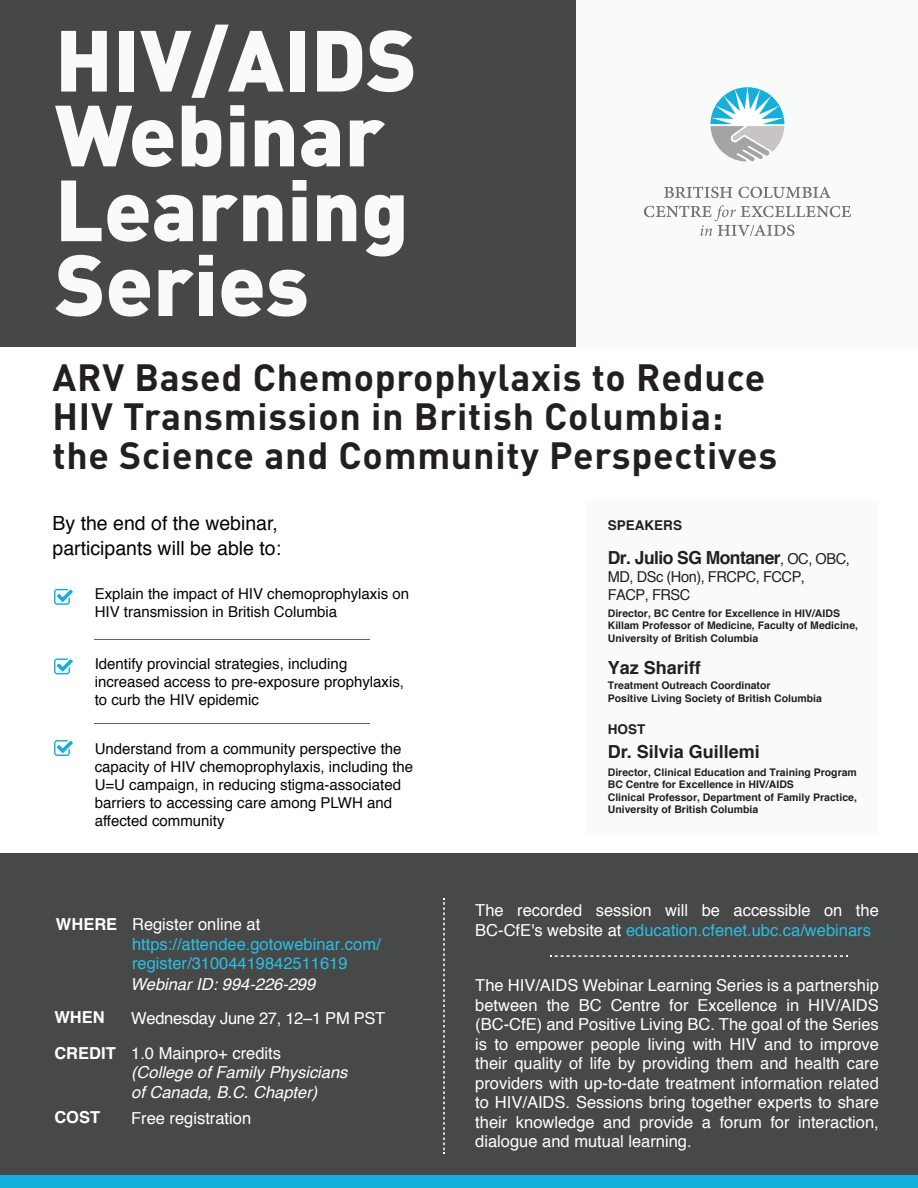
<style>
.page{position:relative;width:918px;height:1188px;background:#fff}
.page>*{position:absolute;margin:0;border:0;box-sizing:border-box;transform-origin:0 0}
.t1{font:900 85.2px/74.8px "DIN";color:#f9fbfb}
.t2{font:700 37.5px/39px "DIN";letter-spacing:.02em;color:#231f20}
.t3{font:19.5px/25.5px "Helvetica";color:#050504}
.t4{font:700 18px "Helvetica";color:#231f20}
.t5{font:700 18px "Helvetica";letter-spacing:-.03em;color:#231f20}
.t6{font:16.5px/19.5px "Helvetica";color:#fff;text-align:justify}
.t7{font:16.5px/19.5px "Helvetica";color:#2cbee2}
.t8{font:italic 16.5px/19.5px "Helvetica";color:#fff}
.t9{font:700 16.5px "Helvetica";color:#fff}
.t10{font:15px/18px "Helvetica";color:#050504}
.t11{font:15px/18px "Helvetica";letter-spacing:-.03em;color:#231f20}
.t12{font:700 13.5px "Helvetica";color:#231f20}
.t13{font:700 10.5px/12.6px "Helvetica";color:#231f20}
.s1{font-weight:400;font-size:15px}
.s2{color:#fff}
</style>
<div class="page">
<div style="left:0;top:854px;width:918px;height:334px;background:#474848"></div>
<div style="left:0;top:1175px;width:918px;height:13px;background:#16aeda"></div>
<svg style="left:443px;top:898px;width:2px;height:256px"></svg>
<div style="left:0;top:0;width:918px;height:347px;background:#f9fbfb"></div>
<div style="left:0;top:0;width:575px;height:347px;background:#464747"></div>
<svg style="left:710px;top:87px;width:74px;height:75px"></svg>
<svg style="left:664px;top:187px;width:68px;height:11px"></svg>
<svg style="left:739px;top:187px;width:92px;height:11px"></svg>
<svg style="left:644px;top:205px;width:207px;height:31px"></svg>
<svg style="left:54px;top:589px;width:19px;height:16px"></svg>
<svg style="left:54px;top:658px;width:19px;height:16px"></svg>
<svg style="left:54px;top:740px;width:19px;height:16px"></svg>
<hr style="left:95px;top:639px;width:275px;height:1px;background:#626463">
<hr style="left:95px;top:723px;width:275px;height:1px;background:#626463">
<svg style="left:550px;top:955px;width:297px;height:2px"></svg>
<div style="left:586px;top:500px;width:293px;height:335px;background:#f9fbfb"></div>
<h1 class="t1" style="left:55px;top:19px;width:363px">HIV/AIDS<br>Webinar<br>Learning<br>Series</h1>
<h2 class="t2" style="left:53px;top:357px;width:726px">ARV Based Chemoprophylaxis to Reduce<br>HIV Transmission in British Columbia: the Science and Community Perspectives</h2>
<p class="t3" style="left:53px;top:511px;width:230px">By the end of the webinar, participants will be able to:</p>
<p class="t10" style="left:95px;top:585px;width:316px">Explain the impact of HIV chemoprophylaxis on<br>HIV transmission in British Columbia</p>
<p class="t12" style="left:608px;top:515px;width:76px">SPEAKERS</p>
<p class="t5" style="left:608px;top:544px;width:243px">Dr. Julio SG Montaner<span class="s1">, OC, OBC,</span></p>
<p class="t11" style="left:608px;top:569px;width:199px">MD, DSc (Hon), FRCPC, FCCP,<br>FACP, FRSC</p>
<p class="t13" style="left:608px;top:607px;width:252px">Director, BC Centre for Excellence in HIV/AIDS<br>Killam Professor of Medicine, Faculty of Medicine,<br>University of British Columbia</p>
<p class="t4" style="left:608px;top:653px;width:95px">Yaz Shariff</p>
<p class="t13" style="left:608px;top:679px;width:216px">Treatment Outreach Coordinator<br>Positive Living Society of British Columbia</p>
<p class="t12" style="left:608px;top:719px;width:39px">HOST</p>
<p class="t4" style="left:608px;top:737px;width:154px">Dr. Silvia Guillemi</p>
<p class="t13" style="left:608px;top:766px;width:251px">Director, Clinical Education and Training Program BC Centre for Excellence in HIV/AIDS<br>Clinical Professor, Department of Family Practice, University of British Columbia</p>
<p class="t10" style="left:95px;top:655px;width:311px">Identify provincial strategies, including increased access to pre-exposure prophylaxis, to curb the HIV epidemic</p>
<p class="t10" style="left:95px;top:740px;width:320px">Understand from a community perspective the capacity of HIV chemoprophylaxis, including the U=U campaign, in reducing stigma-associated barriers to accessing care among PLWH and affected community</p>
<p class="t6" style="left:475px;top:901px;width:405px">The recorded session will be accessible on the</p>
<p class="t9" style="left:56px;top:911px;width:63px">WHERE</p>
<p class="t7" style="left:475px;top:921px;width:397px"><span class="s2">BC-CfE's website at</span> education.cfenet.ubc.ca/webinars</p>
<p class="t6" style="left:132px;top:915px;width:130px">Register online at</p>
<p class="t7" style="left:132px;top:935px;width:250px">https://attendee.gotowebinar.com/ register/31004419842511619</p>
<p class="t6" style="left:131px;top:1009px;width:256px">Wednesday June 27, 12–1 PM PST</p>
<p class="t8" style="left:131px;top:975px;width:186px">Webinar ID: 994-226-299</p>
<p class="t6" style="left:475px;top:976px;width:405px">The HIV/AIDS Webinar Learning Series is a partnership between the BC Centre for Excellence in HIV/AIDS (BC-CfE) and Positive Living BC. The goal of the Series is to empower people living with HIV and to improve their quality of life by providing them and health care providers with up-to-date treatment information related to HIV/AIDS. Sessions bring together experts to share their knowledge and provide a forum for interaction, dialogue and mutual learning.</p>
<p class="t9" style="left:54px;top:1004px;width:52px">WHEN</p>
<p class="t9" style="left:54px;top:1039px;width:63px">CREDIT</p>
<p class="t6" style="left:131px;top:1044px;width:151px">1.0 Mainpro+ credits</p>
<p class="t8" style="left:131px;top:1063px;width:218px">(College of Family Physicians of Canada, B.C. Chapter)</p>
<p class="t9" style="left:54px;top:1104px;width:47px">COST</p>
<p class="t6" style="left:131px;top:1108px;width:122px">Free registration</p>
</div>
